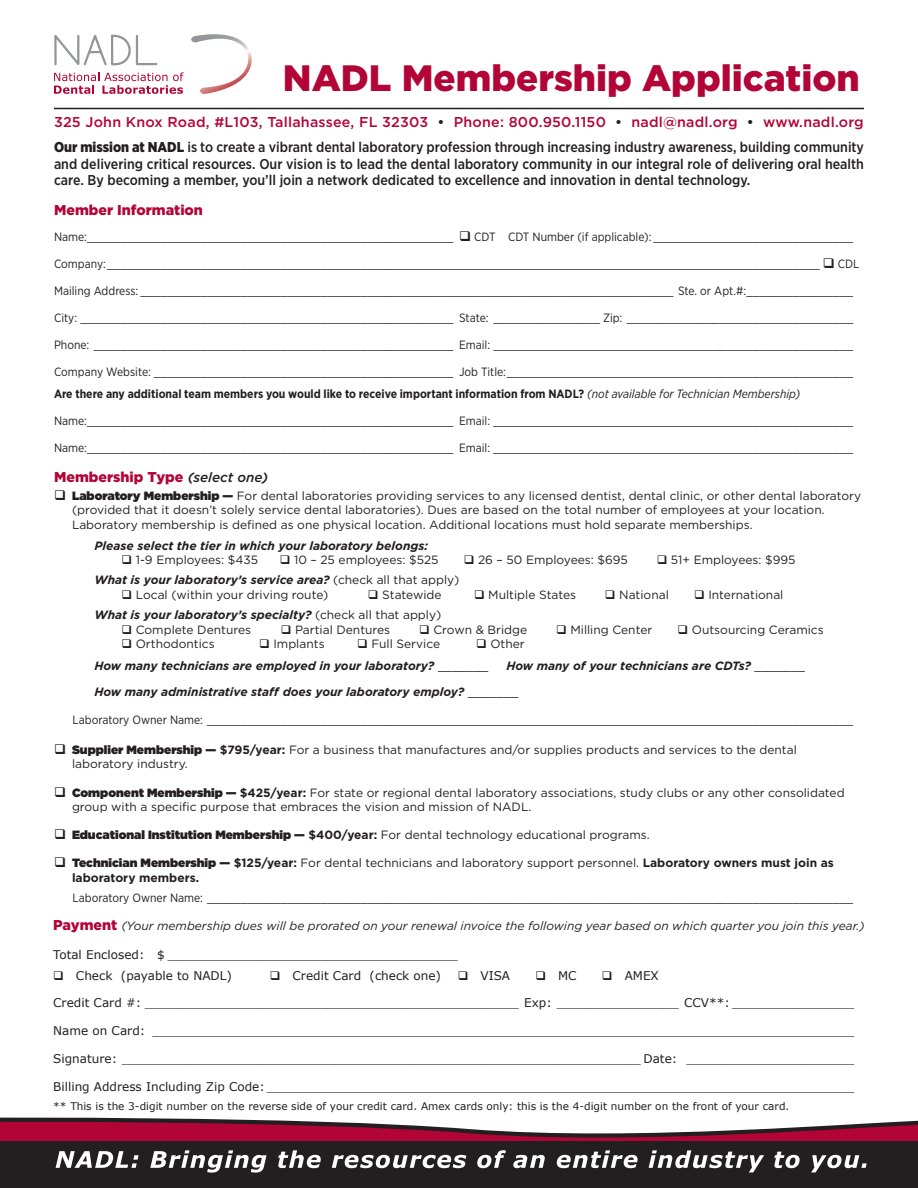
<style>
.page{position:relative;width:918px;height:1188px;background:#fff}
.page>*{position:absolute;margin:0;border:0;box-sizing:border-box;transform-origin:0 0}
.t1{font:900 36.6px "Gotham";color:#b30437}
.t2{font:500 14.25px/16.5px "Gotham Narrow";color:#231f20;text-align:justify}
.t3{font:500 14.25px "Gotham";letter-spacing:.015em;color:#b30437}
.t4{font:900 14.25px "Gotham";color:#b30437}
.t5{font:12px "Gotham Narrow";color:#231f20}
.t6{font:12px/14.4px "Gotham";color:#231f20}
.t7{font:12px "Verdana";color:#231f20}
.t8{font:italic 700 12px "Gotham";color:#231f20}
.t9{font:700 12px/14.4px "Gotham";color:#231f20}
.t10{font:700 12px "Gotham Narrow";color:#231f20}
.t11{font:italic 12px "Gotham";color:#231f20}
.t12{font:10.5px "Verdana";color:#231f20}
.s1{color:#231f20}
.s2{font-weight:900}
.s3{font-weight:400;font-style:italic}
.s4{font-weight:500;font-style:italic;font-size:13.5px;color:#231f20}
.s5{font-weight:400;font-style:normal}
.s6{font-weight:700}
.s7{font-weight:400}
.s8{font-weight:900;font-style:normal;font-size:14.25px;color:#b30437}
</style>
<div class="page">
<svg style="left:0;top:1117px;width:251px;height:3px"></svg>
<hr style="left:54px;top:108px;width:810px;height:1px;background:#231f20">
<svg style="left:0;top:1120px;width:918px;height:22px;fill:#b30437"></svg>
<div style="left:0;top:1142px;width:918px;height:46px;background:#231f20"></div>
<svg style="left:56px;top:1150px;width:811px;height:23px"></svg>
<svg style="left:54px;top:34px;width:130px;height:60px"></svg>
<svg style="left:191px;top:34px;width:61px;height:60px"></svg>
<p class="t1" style="left:283px;top:52px;width:578px">NADL Membership Application</p>
<p class="t3" style="left:54px;top:113px;width:811px">325 John Knox Road, #L103, Tallahassee, FL 32303 <span class="s1">•</span> Phone: 800.950.1150 <span class="s1">•</span> nadl@nadl.org <span class="s1">•</span> www.nadl.org</p>
<p class="t2" style="left:54px;top:139px;width:812px"><span class="s2">Our mission at NADL</span> is to create a vibrant dental laboratory profession through increasing industry awareness, building community and delivering critical resources. Our vision is to lead the dental laboratory community in our integral role of delivering oral health care. By becoming a member, you’ll join a network dedicated to excellence and innovation in dental technology.</p>
<p class="t4" style="left:54px;top:200px;width:151px">Member Information</p>
<p class="t5" style="left:54px;top:229px;width:801px">Name:_______________________________________________________ ❑ CDT CDT Number (if applicable): ______________________________</p>
<p class="t5" style="left:54px;top:256px;width:807px">Company:___________________________________________________________________________________________________________ ❑ CDL</p>
<p class="t5" style="left:54px;top:283px;width:801px">Mailing Address: ________________________________________________________________________________ Ste. or Apt.#:________________</p>
<p class="t5" style="left:54px;top:310px;width:801px">City: ________________________________________________________ State: ________________ Zip: __________________________________</p>
<p class="t5" style="left:54px;top:337px;width:801px">Phone: ______________________________________________________ Email: ______________________________________________________</p>
<p class="t5" style="left:54px;top:364px;width:801px">Company Website: _____________________________________________ Job Title:____________________________________________________</p>
<p class="t10" style="left:54px;top:387px;width:748px">Are there any additional team members you would like to receive important information from NADL? <span class="s3">(not available for Technician Membership)</span></p>
<p class="t5" style="left:54px;top:414px;width:801px">Name:_______________________________________________________ Email: ______________________________________________________</p>
<p class="t5" style="left:54px;top:441px;width:801px">Name:_______________________________________________________ Email: ______________________________________________________</p>
<p class="t4" style="left:54px;top:467px;width:216px">Membership Type <span class="s4">(select one)</span></p>
<p class="t6" style="left:72px;top:488px;width:791px;text-indent:-18px">❑ <span class="s2">Laboratory Membership —</span> For dental laboratories providing services to any licensed dentist, dental clinic, or other dental laboratory (provided that it doesn’t solely service dental laboratories). Dues are based on the total number of employees at your location.<br>Laboratory membership is defined as one physical location. Additional locations must hold separate memberships.</p>
<p class="t8" style="left:94px;top:537px;width:335px">Please select the tier in which your laboratory belongs:</p>
<p class="t6" style="left:122px;top:552px;width:138px">❑ 1-9 Employees: $435</p>
<p class="t6" style="left:280px;top:552px;width:160px">❑ 10 – 25 employees: $525</p>
<p class="t6" style="left:464px;top:552px;width:166px">❑ 26 – 50 Employees: $695</p>
<p class="t6" style="left:657px;top:552px;width:140px">❑ 51+ Employees: $995</p>
<p class="t8" style="left:94px;top:572px;width:366px">What is your laboratory’s service area? <span class="s5">(check all that apply)</span></p>
<p class="t6" style="left:122px;top:587px;width:208px">❑ Local (within your driving route)</p>
<p class="t6" style="left:368px;top:587px;width:75px">❑ Statewide</p>
<p class="t6" style="left:474px;top:587px;width:104px">❑ Multiple States</p>
<p class="t6" style="left:605px;top:587px;width:65px">❑ National</p>
<p class="t6" style="left:694px;top:587px;width:91px">❑ International</p>
<p class="t8" style="left:94px;top:607px;width:348px">What is your laboratory’s specialty? <span class="s5">(check all that apply)</span></p>
<p class="t6" style="left:122px;top:622px;width:131px">❑ Complete Dentures</p>
<p class="t6" style="left:281px;top:622px;width:111px">❑ Partial Dentures</p>
<p class="t6" style="left:419px;top:622px;width:110px">❑ Crown &amp; Bridge</p>
<p class="t6" style="left:556px;top:622px;width:98px">❑ Milling Center</p>
<p class="t6" style="left:678px;top:622px;width:148px">❑ Outsourcing Ceramics</p>
<p class="t6" style="left:122px;top:636px;width:95px">❑ Orthodontics</p>
<p class="t6" style="left:259px;top:636px;width:67px">❑ Implants</p>
<p class="t6" style="left:357px;top:636px;width:85px">❑ Full Service</p>
<p class="t6" style="left:476px;top:636px;width:50px">❑ Other</p>
<p class="t8" style="left:94px;top:658px;width:395px">How many technicians are employed in your laboratory? <span class="s5">_______</span></p>
<p class="t8" style="left:506px;top:658px;width:300px">How many of your technicians are CDTs? <span class="s5">_______</span></p>
<p class="t8" style="left:94px;top:684px;width:425px">How many administrative staff does your laboratory employ? <span class="s5">_______</span></p>
<p class="t5" style="left:73px;top:713px;width:782px">Laboratory Owner Name: _________________________________________________________________________________________________</p>
<p class="t6" style="left:72px;top:742px;width:726px;text-indent:-18px">❑ <span class="s2">Supplier Membership —</span> <span class="s6">$795/year:</span> For a business that manufactures and/or supplies products and services to the dental laboratory industry.</p>
<p class="t6" style="left:72px;top:785px;width:774px;text-indent:-18px">❑ <span class="s2">Component Membership —</span> <span class="s6">$425/year:</span> For state or regional dental laboratory associations, study clubs or any other consolidated group with a specific purpose that embraces the vision and mission of NADL.</p>
<p class="t6" style="left:54px;top:827px;width:597px">❑ <span class="s2">Educational Institution Membership —</span> <span class="s6">$400/year:</span> For dental technology educational programs.</p>
<p class="t9" style="left:72px;top:856px;width:763px;text-indent:-18px">❑ <span class="s2">Technician Membership —</span> $125/year: <span class="s7">For dental technicians and laboratory support personnel.</span> Laboratory owners must join as laboratory members.</p>
<p class="t5" style="left:73px;top:890px;width:782px">Laboratory Owner Name: _________________________________________________________________________________________________</p>
<p class="t11" style="left:53px;top:918px;width:813px"><span class="s8">Payment</span> (Your membership dues will be prorated on your renewal invoice the following year based on which quarter you join this year.)</p>
<p class="t7" style="left:53px;top:946px;width:406px">Total Enclosed: $ ______________________________________</p>
<p class="t7" style="left:53px;top:967px;width:180px">❑ Check (payable to NADL)</p>
<p class="t7" style="left:270px;top:967px;width:173px">❑ Credit Card (check one)</p>
<p class="t7" style="left:458px;top:967px;width:54px">❑ VISA</p>
<p class="t7" style="left:535px;top:967px;width:43px">❑ MC</p>
<p class="t7" style="left:602px;top:967px;width:58px">❑ AMEX</p>
<p class="t7" style="left:53px;top:994px;width:803px">Credit Card #: _________________________________________________ Exp: ________________ CCV**: ________________</p>
<p class="t7" style="left:53px;top:1022px;width:803px">Name on Card: ____________________________________________________________________________________________</p>
<p class="t7" style="left:53px;top:1050px;width:803px">Signature: ____________________________________________________________________ Date: ______________________</p>
<p class="t7" style="left:53px;top:1078px;width:803px">Billing Address Including Zip Code: _____________________________________________________________________________</p>
<p class="t12" style="left:53px;top:1099px;width:738px">** This is the 3-digit number on the reverse side of your credit card. Amex cards only: this is the 4-digit number on the front of your card.</p>
</div>
